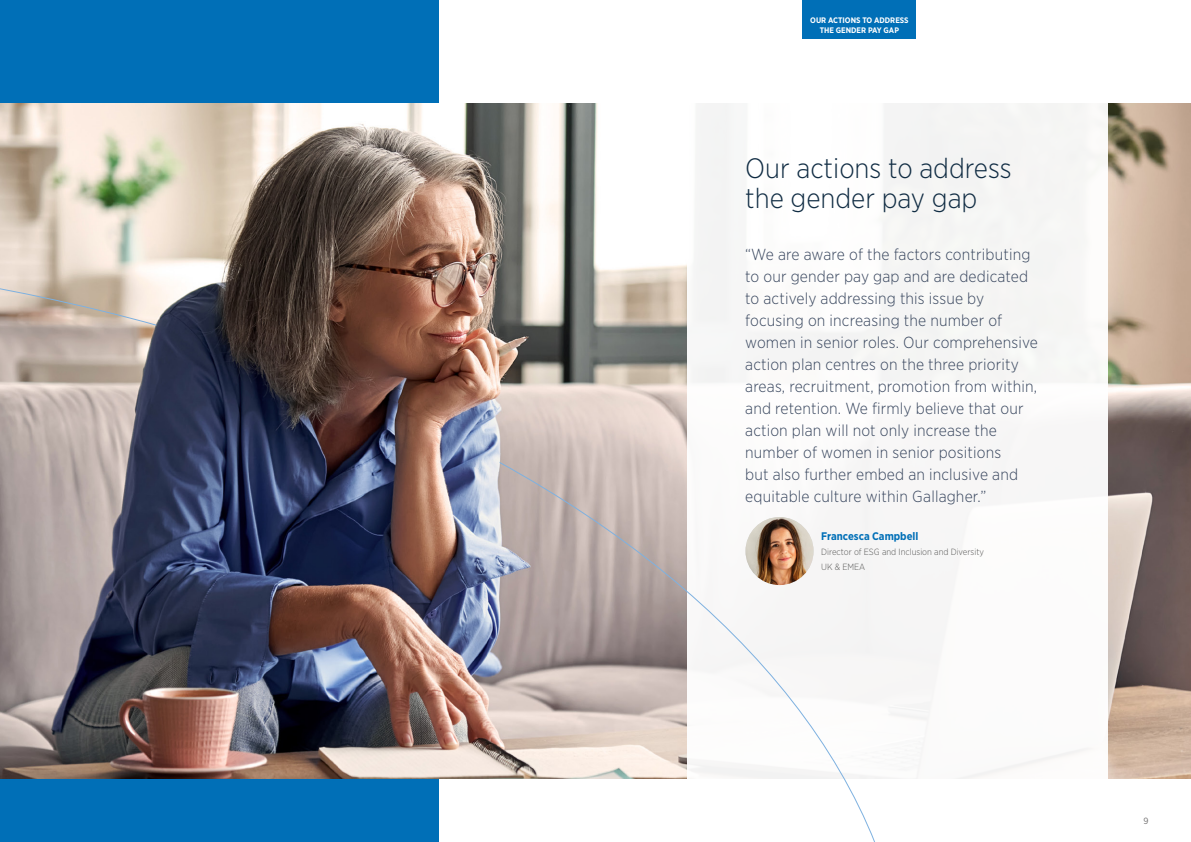
<style>
.page{position:relative;width:1191px;height:842px;background:#fff}
.page>*{position:absolute;margin:0;border:0;box-sizing:border-box;transform-origin:0 0}
.t1{font:300 28px/30px "Gotham Narrow";color:#102c43}
.Body-Copy-Black-80{font:300 16px/22px "Gotham Narrow";letter-spacing:.01em;color:#37455d}
.t2{font:700 11px "Gotham Narrow";color:#006fb7}
.t3{font:300 9px/15px "Gotham Narrow";color:#575756}
.t4{font:9px "Gotham Narrow";color:#706f6f}
.t5{font:700 8px/9.6px "Gotham Narrow";color:#fff;text-align:center}
</style>
<div class="page">
<div style="left:0;top:0;width:438px;height:842px;background:#006fb7"></div>
<img style="left:0;top:103px;width:1191px;height:676px">
<div style="left:802px;top:0;width:114px;height:39px;background:#006fb7"></div>
<div style="left:687px;top:90px;width:420px;height:698px;background:#f7f7f6"></div>
<img style="left:0;top:250px;width:875px;height:592px">
<img style="left:745px;top:517px;width:68px;height:68px;border-radius:34px">
<img style="left:156px;top:319px;width:344px;height:153px">
<p class="t5" style="left:810px;top:16px;width:100px">OUR ACTIONS TO ADDRESS<br>THE GENDER PAY GAP</p>
<p class="t1" style="left:745px;top:153px;width:268px">Our actions to address the gender pay gap</p>
<p class="Body-Copy-Black-80" style="left:745px;top:243px;width:294px">“We are aware of the factors contributing to our gender pay gap and are dedicated to actively addressing this issue by focusing on increasing the number of women in senior roles. Our comprehensive action plan centres on the three priority areas, recruitment, promotion from within, and retention. We firmly believe that our action plan will not only increase the number of women in senior positions<br>but also further embed an inclusive and equitable culture within Gallagher.”</p>
<p class="t2" style="left:821px;top:529px;width:99px">Francesca Campbell</p>
<p class="t3" style="left:821px;top:545px;width:164px">Director of ESG and Inclusion and Diversity<br>UK &amp; EMEA</p>
<p class="t4" style="left:1143px;top:815px;width:7px">9</p>
</div>
